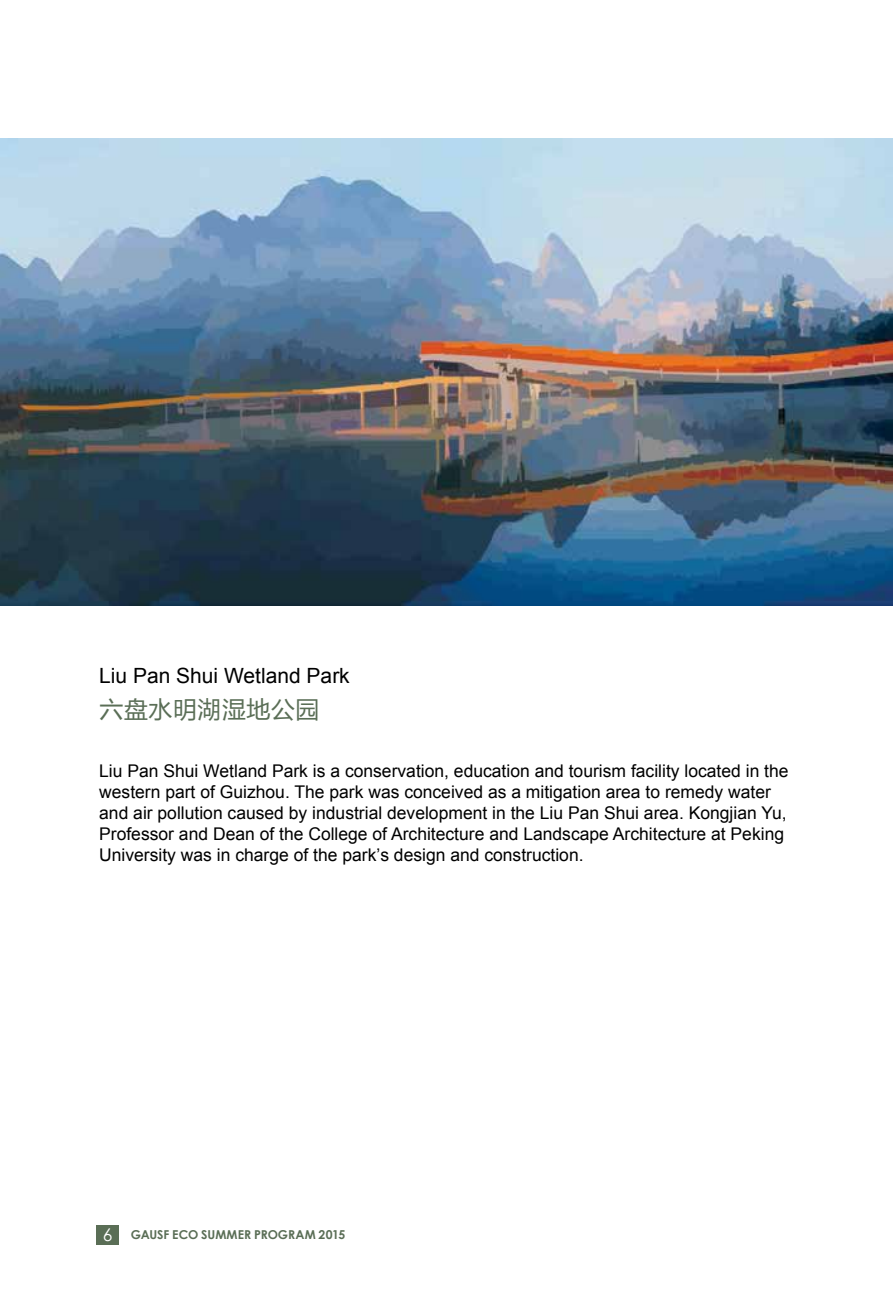
<style>
.page{position:relative;width:893px;height:1290px;background:#fff}
.page>*{position:absolute;margin:0;border:0;box-sizing:border-box;transform-origin:0 0}
.t1{font:24.5px "FZLTHJW GB1 0";color:#5a6e56}
.t2{font:21px "Arial";color:#000}
.t3{font:17.5px/21px "Arial";color:#000}
.t4{font:700 12.25px "Century Gothic";color:#5a6e56}
.s1{font-weight:400;font-size:17.5px;color:#fff}
</style>
<div class="page">
<div style="left:96px;top:1224px;width:23px;height:20px;background:#5a6e56"></div>
<img style="left:0;top:139px;width:893px;height:466px">
<p class="t2" style="left:99px;top:661px;width:252px">Liu Pan Shui Wetland Park</p>
<h1 class="t1" style="left:99px;top:695px;width:222px">六盘水明湖湿地公园</h1>
<p class="t3" style="left:99px;top:760px;width:691px">Liu Pan Shui Wetland Park is a conservation, education and tourism facility located in the western part of Guizhou. The park was conceived as a mitigation area to remedy water and air pollution caused by industrial development in the Liu Pan Shui area. Kongjian Yu, Professor and Dean of the College of Architecture and Landscape Architecture at Peking University was in charge of the park’s design and construction.</p>
<p class="t4" style="left:103px;top:1225px;width:244px"><span class="s1">6</span> GAUSF ECO SUMMER PROGRAM 2015</p>
</div>
